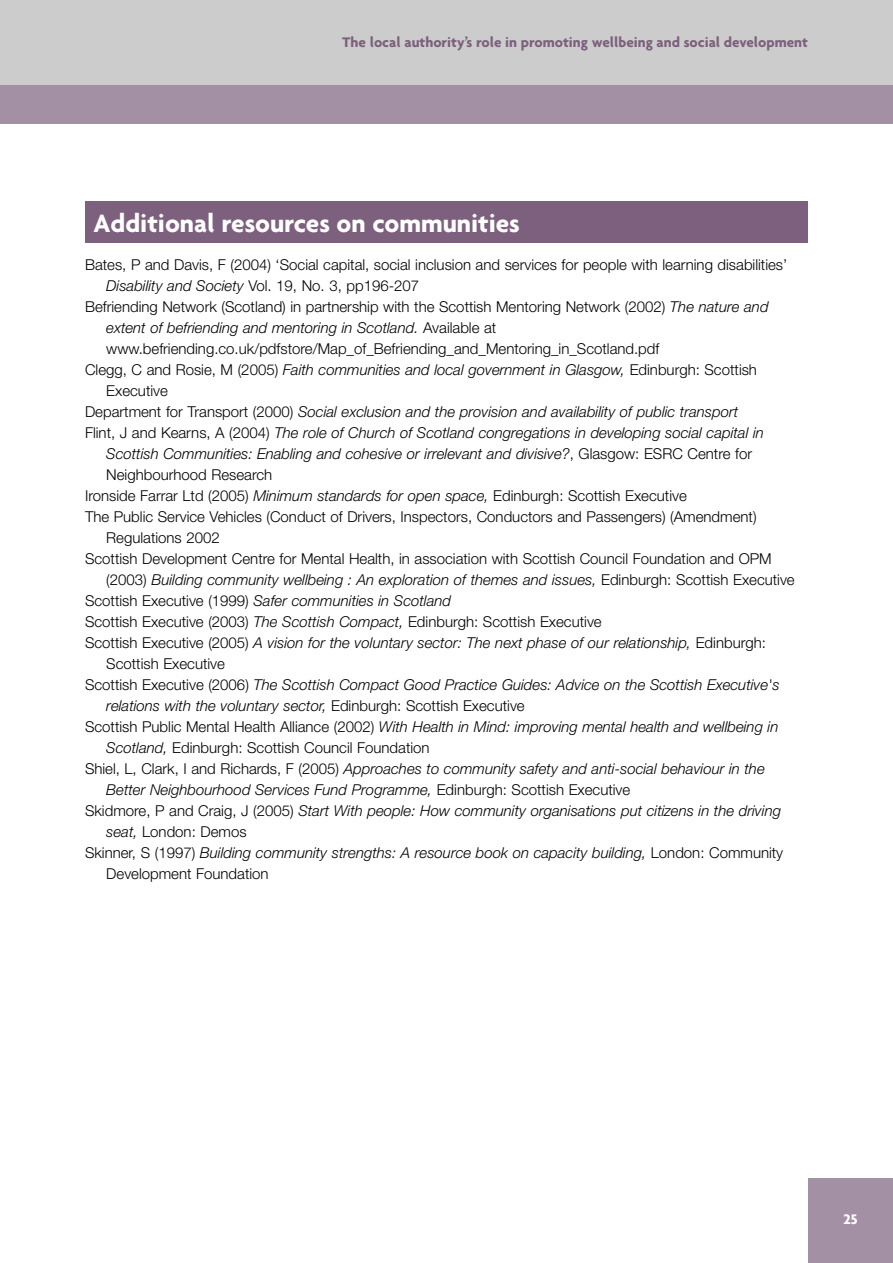
<style>
.page{position:relative;width:893px;height:1263px;background:#fff}
.page>*{position:absolute;margin:0;border:0;box-sizing:border-box;transform-origin:0 0}
.t1{font:700 27px "Agenda";color:#fff}
.t2{font:italic 300 15px "Helvetica Neue";color:#000}
.t3{font:300 15px "Helvetica Neue";color:#000}
.t4{font:700 15px "Agenda";color:#7c607d}
.t5{font:700 15px "Agenda";color:#fff}
.s1{font-style:italic}
.s2{font-style:normal}
</style>
<div class="page">
<div style="left:0;top:85px;width:893px;height:38px;background:#a490a4"></div>
<div style="left:0;top:0;width:893px;height:85px;background:#ccc"></div>
<div style="left:808px;top:1178px;width:85px;height:85px;background:#a490a4"></div>
<div style="left:85px;top:201px;width:723px;height:42px;background:#7c607d"></div>
<p class="t4" style="left:342px;top:33px;width:467px">The local authority’s role in promoting wellbeing and social development</p>
<h1 class="t1" style="left:94px;top:207px;width:428px">Additional resources on communities</h1>
<p class="t3" style="left:85px;top:259px;width:704px">Bates, P and Davis, F (2004) ‘Social capital, social inclusion and services for people with learning disabilities’</p>
<p class="t3" style="left:106px;top:280px;width:314px"><span class="s1">Disability and Society</span> Vol. 19, No. 3, pp196-207</p>
<p class="t3" style="left:85px;top:301px;width:685px">Befriending Network (Scotland) in partnership with the Scottish Mentoring Network (2002) <span class="s1">The nature and</span></p>
<p class="t2" style="left:106px;top:322px;width:392px">extent of befriending and mentoring in Scotland. <span class="s2">Available at</span></p>
<p class="t3" style="left:106px;top:343px;width:555px">www.befriending.co.uk/pdfstore/Map_of_Befriending_and_Mentoring_in_Scotland.pdf</p>
<p class="t2" style="left:85px;top:364px;width:673px"><span class="s2">Clegg, C and Rosie, M (2005)</span> Faith communities and local government in Glasgow, <span class="s2">Edinburgh: Scottish</span></p>
<p class="t3" style="left:106px;top:385px;width:63px">Executive</p>
<p class="t2" style="left:85px;top:406px;width:655px"><span class="s2">Department for Transport (2000)</span> Social exclusion and the provision and availability of public transport</p>
<p class="t2" style="left:85px;top:427px;width:680px"><span class="s2">Flint, J and Kearns, A (2004)</span> The role of Church of Scotland congregations in developing social capital in</p>
<p class="t2" style="left:106px;top:448px;width:647px">Scottish Communities: Enabling and cohesive or irrelevant and divisive?<span class="s2">, Glasgow: ESRC Centre for</span></p>
<p class="t3" style="left:106px;top:469px;width:168px">Neighbourhood Research</p>
<p class="t3" style="left:85px;top:490px;width:603px">Ironside Farrar Ltd (2005) <span class="s1">Minimum standards for open space,</span> Edinburgh: Scottish Executive</p>
<p class="t3" style="left:85px;top:511px;width:673px">The Public Service Vehicles (Conduct of Drivers, Inspectors, Conductors and Passengers) (Amendment)</p>
<p class="t3" style="left:106px;top:532px;width:115px">Regulations 2002</p>
<p class="t3" style="left:85px;top:553px;width:688px">Scottish Development Centre for Mental Health, in association with Scottish Council Foundation and OPM</p>
<p class="t2" style="left:106px;top:574px;width:690px"><span class="s2">(2003)</span> Building community wellbeing : An exploration of themes and issues, <span class="s2">Edinburgh: Scottish Executive</span></p>
<p class="t2" style="left:85px;top:595px;width:368px"><span class="s2">Scottish Executive (1999)</span> Safer communities in Scotland</p>
<p class="t3" style="left:85px;top:616px;width:518px">Scottish Executive (2003) <span class="s1">The Scottish Compact,</span> Edinburgh: Scottish Executive</p>
<p class="t2" style="left:85px;top:637px;width:682px"><span class="s2">Scottish Executive (2005)</span> A vision for the voluntary sector: The next phase of our relationship, <span class="s2">Edinburgh:</span></p>
<p class="t3" style="left:106px;top:658px;width:120px">Scottish Executive</p>
<p class="t2" style="left:85px;top:679px;width:696px"><span class="s2">Scottish Executive (2006)</span> The Scottish Compact Good Practice Guides: Advice on the Scottish Executive's</p>
<p class="t2" style="left:106px;top:700px;width:420px">relations with the voluntary sector, <span class="s2">Edinburgh: Scottish Executive</span></p>
<p class="t2" style="left:85px;top:721px;width:695px"><span class="s2">Scottish Public Mental Health Alliance (2002)</span> With Health in Mind: improving mental health and wellbeing in</p>
<p class="t3" style="left:106px;top:742px;width:325px"><span class="s1">Scotland,</span> Edinburgh: Scottish Council Foundation</p>
<p class="t2" style="left:85px;top:763px;width:681px"><span class="s2">Shiel, L, Clark, I and Richards, F (2005)</span> Approaches to community safety and anti-social behaviour in the</p>
<p class="t2" style="left:106px;top:784px;width:526px">Better Neighbourhood Services Fund Programme, <span class="s2">Edinburgh: Scottish Executive</span></p>
<p class="t2" style="left:85px;top:805px;width:697px"><span class="s2">Skidmore, P and Craig, J (2005)</span> Start With people: How community organisations put citizens in the driving</p>
<p class="t3" style="left:106px;top:826px;width:142px"><span class="s1">seat,</span> London: Demos</p>
<p class="t2" style="left:85px;top:847px;width:700px"><span class="s2">Skinner, S (1997)</span> Building community strengths: A resource book on capacity building, <span class="s2">London: Community</span></p>
<p class="t3" style="left:106px;top:868px;width:164px">Development Foundation</p>
<p class="t5" style="left:843px;top:1210px;width:16px">25</p>
</div>
